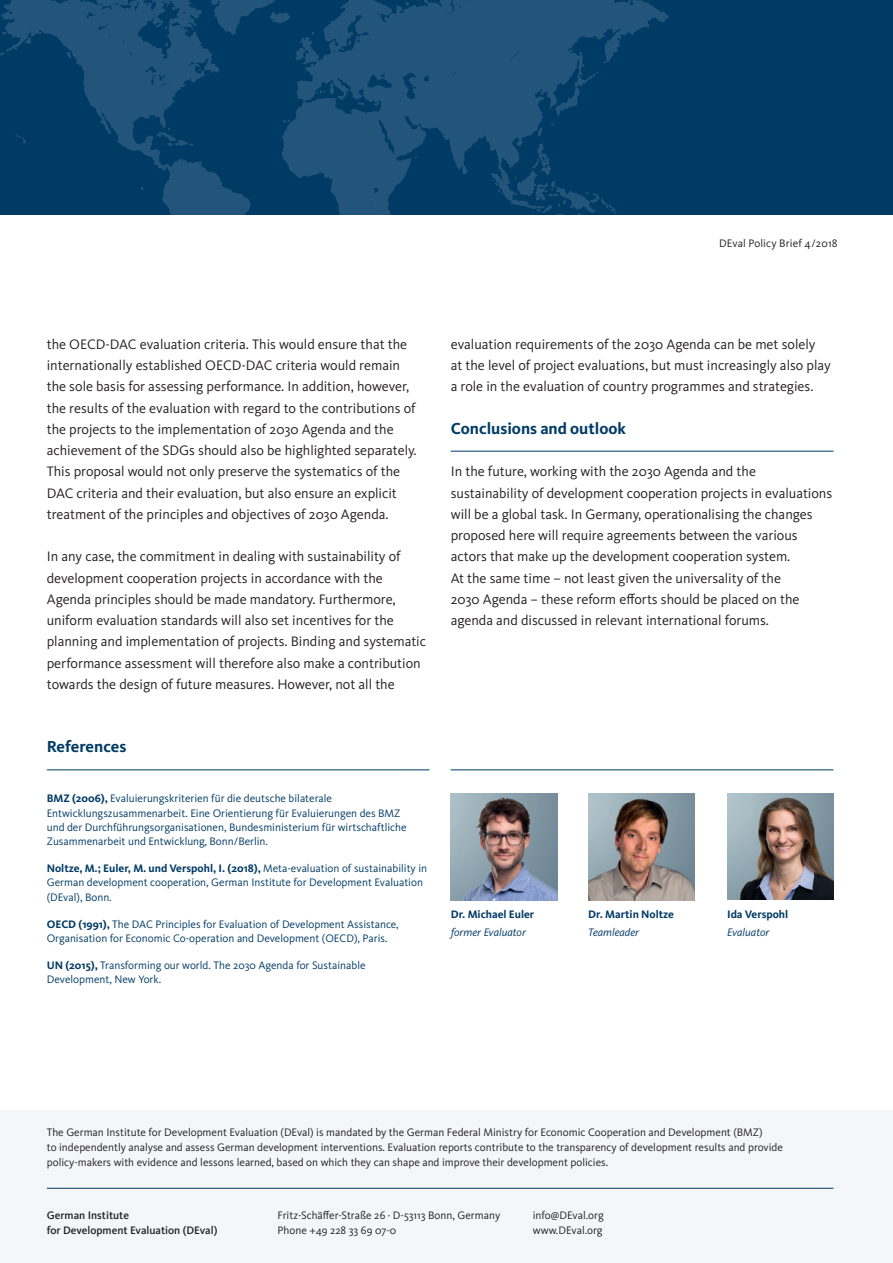
<style>
.page{position:relative;width:893px;height:1263px;background:#fff}
.page>*{position:absolute;margin:0;border:0;box-sizing:border-box;transform-origin:0 0}
.t1{font:700 16.5px "Kievit OT";color:#003b65}
.t2{font:14.25px/21.3px "Kievit OT";color:#231f20}
.t3{font:11.25px/14.2px "Kievit OT";color:#003b65}
.t4{font:11.25px/14.9px "Kievit OT";color:#231f20}
.t5{font:500 11.25px "Kievit OT";color:#231f20}
.t6{font:700 11.25px "Kievit OT";color:#003b65}
.t7{font:italic 11.25px "Kievit OT";color:#003b65}
.s1{font-weight:700}
</style>
<div class="page">
<div style="left:0;top:0;width:893px;height:215px;background:#003b65"></div>
<svg style="left:0;top:0;width:669px;height:215px"></svg>
<hr style="left:47px;top:769px;width:382px;height:1px;background:#003b65">
<hr style="left:451px;top:769px;width:382px;height:1px;background:#003b65">
<hr style="left:451px;top:451px;width:382px;height:1px;background:#003b65">
<div style="left:0;top:1111px;width:893px;height:152px;background:#f4f6f9"></div>
<hr style="left:47px;top:1188px;width:786px;height:1px;background:#003b65">
<img style="left:588px;top:794px;width:106px;height:106px">
<img style="left:451px;top:794px;width:106px;height:106px">
<img style="left:727px;top:793px;width:106px;height:107px">
<p class="t4" style="left:719px;top:236px;width:120px">DEval Policy Brief 4/2018</p>
<p class="t2" style="left:47px;top:333px;width:371px">the OECD-DAC evaluation criteria. This would ensure that the internationally established OECD-DAC criteria would remain the sole basis for assessing performance. In addition, however, the results of the evaluation with regard to the contributions of the projects to the implementation of 2030 Agenda and the achievement of the SDGs should also be highlighted separately.<br>This proposal would not only preserve the systematics of the DAC criteria and their evaluation, but also ensure an explicit treatment of the principles and objectives of 2030 Agenda.</p>
<p class="t2" style="left:47px;top:546px;width:381px">In any case, the commitment in dealing with sustainability of development cooperation projects in accordance with the Agenda principles should be made mandatory. Furthermore, uniform evaluation standards will also set incentives for the planning and implementation of projects. Binding and systematic performance assessment will therefore also make a contribution towards the design of future measures. However, not all the</p>
<p class="t1" style="left:47px;top:737px;width:81px">References</p>
<p class="t3" style="left:47px;top:791px;width:361px"><span class="s1">BMZ (2006),</span> Evaluierungskriterien für die deutsche bilaterale Entwicklungszusammenarbeit. Eine Orientierung für Evaluierungen des BMZ und der Durchführungsorganisationen, Bundesministerium für wirtschaftliche Zusammenarbeit und Entwicklung, Bonn/Berlin.</p>
<p class="t3" style="left:47px;top:861px;width:382px"><span class="s1">Noltze, M.; Euler, M. und Verspohl, I. (2018),</span> Meta-evaluation of sustainability in<br>German development cooperation, German Institute for Development Evaluation (DEval), Bonn.</p>
<p class="t3" style="left:47px;top:917px;width:353px"><span class="s1">OECD (1991),</span> The DAC Principles for Evaluation of Development Assistance,<br>Organisation for Economic Co-operation and Development (OECD), Paris.</p>
<p class="t3" style="left:47px;top:958px;width:320px"><span class="s1">UN (2015),</span> Transforming our world. The 2030 Agenda for Sustainable<br>Development, New York.</p>
<p class="t2" style="left:451px;top:333px;width:382px">evaluation requirements of the 2030 Agenda can be met solely<br>at the level of project evaluations, but must increasingly also play a role in the evaluation of country programmes and strategies.</p>
<p class="t1" style="left:451px;top:419px;width:177px">Conclusions and outlook</p>
<p class="t2" style="left:451px;top:461px;width:383px">In the future, working with the 2030 Agenda and the sustainability of development cooperation projects in evaluations will be a global task. In Germany, operationalising the changes proposed here will require agreements between the various actors that make up the development cooperation system.<br>At the same time – not least given the universality of the<br>2030 Agenda – these reform efforts should be placed on the agenda and discussed in relevant international forums.</p>
<p class="t6" style="left:451px;top:908px;width:85px">Dr. Michael Euler</p>
<p class="t7" style="left:451px;top:926px;width:77px">former Evaluator</p>
<p class="t6" style="left:588px;top:908px;width:87px">Dr. Martin Noltze</p>
<p class="t7" style="left:588px;top:926px;width:52px">Teamleader</p>
<p class="t6" style="left:727px;top:908px;width:63px">Ida Verspohl</p>
<p class="t7" style="left:727px;top:925px;width:44px">Evaluator</p>
<p class="t4" style="left:47px;top:1125px;width:738px">The German Institute for Development Evaluation (DEval) is mandated by the German Federal Ministry for Economic Cooperation and Development (BMZ)<br>to independently analyse and assess German development interventions. Evaluation reports contribute to the transparency of development results and provide policy-makers with evidence and lessons learned, based on which they can shape and improve their development policies.</p>
<p class="t5" style="left:47px;top:1209px;width:84px">German Institute</p>
<p class="t4" style="left:277px;top:1208px;width:224px">Fritz-Schäffer-Straße 26 · D-53113 Bonn, Germany</p>
<p class="t4" style="left:533px;top:1208px;width:72px">info@DEval.org</p>
<p class="t5" style="left:47px;top:1224px;width:172px">for Development Evaluation (DEval)</p>
<p class="t4" style="left:277px;top:1223px;width:120px">Phone +49 228 33 69 07-0</p>
<p class="t4" style="left:533px;top:1223px;width:71px">www.DEval.org</p>
</div>
